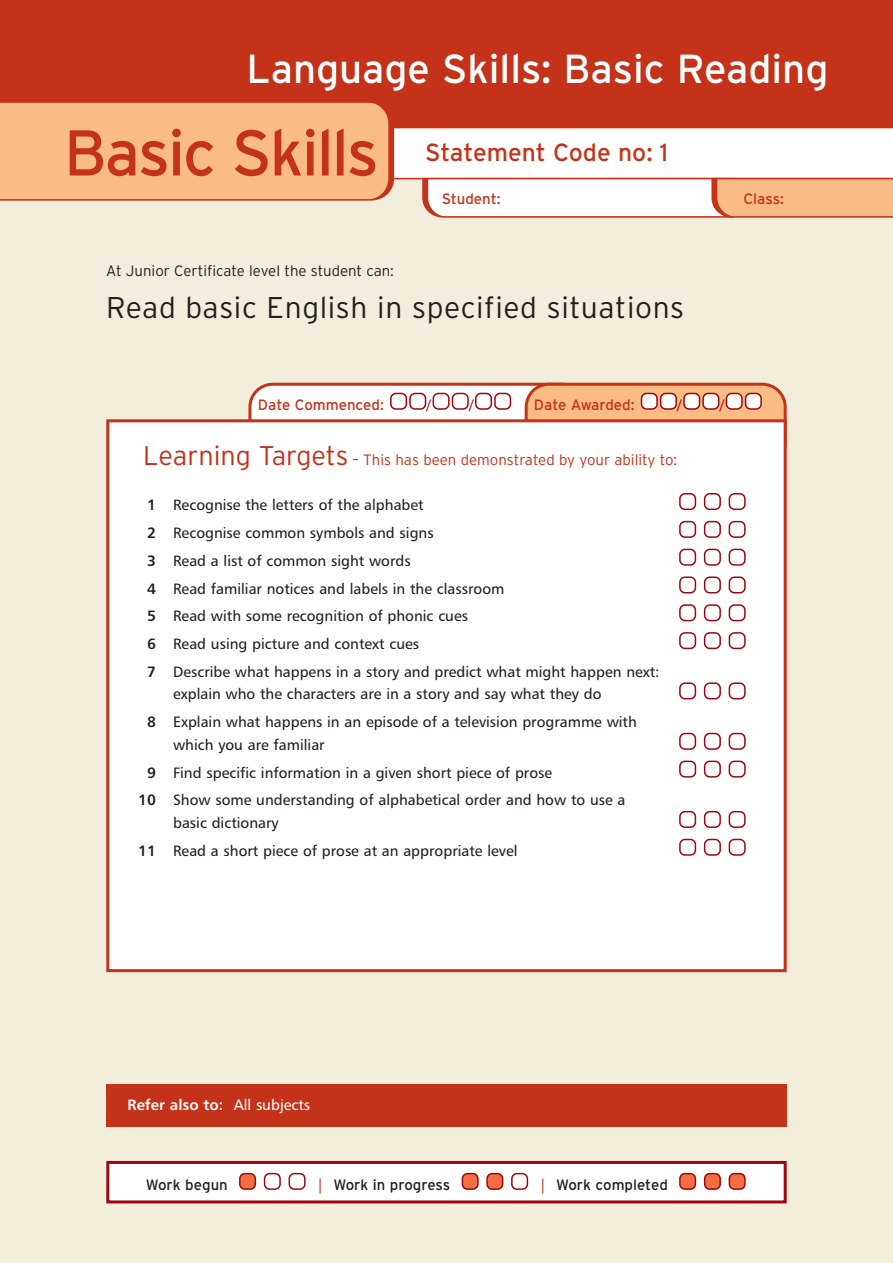
<style>
.page{position:relative;width:893px;height:1263px;background:#f3eddc}
.page>*{position:absolute;margin:0;border:0;box-sizing:border-box;transform-origin:0 0}
.t1{font:64.5px "Interstate";letter-spacing:-.035em;color:#c5321a}
.t2{font:40.5px "Interstate";color:#fff}
.t3{font:300 30px "Interstate";letter-spacing:.02em;color:#231f20}
.t4{font:24.75px "Interstate";color:#c5321a}
.t5{font:15px/27.8px "Humanist 777 BT Roman B";color:#231f20}
.t6{font:300 15px "Interstate";color:#c5321a}
.t7{font:15px "Interstate";color:#c5321a}
.t8{font:300 15px "Interstate";color:#231f20}
.t9{font:15px "Interstate";color:#231f20}
.t10{font:15px "Humanist 777 BT Bold B";color:#fff}
.t11{font:15px "Humanist 777 BT Roman B";color:#9d070d}
.s1{font-size:27px}
.s2{font-family:"Humanist 777 BT Bold B"}
.s3{font-family:"Humanist 777 BT Roman B"}
.s4{font-family:"Humanist 777 BT Roman B";color:#c5321a}
</style>
<div class="page">
<div style="left:0;top:0;width:893px;height:128px;background:#c5321a"></div>
<div style="left:397px;top:128px;width:496px;height:52px;background:#fff"></div>
<svg style="left:419px;top:177px;width:474px;height:41px;background:#f7d3bf"></svg>
<div style="left:0;top:102px;width:397px;height:99px;background:#fbbb85"></div>
<svg style="left:248px;top:383px;width:539px;height:36px;background:#f3c8b3"></svg>
<div style="left:108px;top:421px;width:677px;height:550px;background:#fff"></div>
<svg style="left:729px;top:839px;width:17px;height:17px"></svg>
<svg style="left:704px;top:839px;width:17px;height:17px"></svg>
<svg style="left:679px;top:839px;width:17px;height:17px"></svg>
<svg style="left:729px;top:811px;width:17px;height:17px"></svg>
<svg style="left:704px;top:811px;width:17px;height:17px"></svg>
<svg style="left:679px;top:811px;width:17px;height:17px"></svg>
<svg style="left:729px;top:761px;width:17px;height:17px"></svg>
<svg style="left:704px;top:761px;width:17px;height:17px"></svg>
<svg style="left:679px;top:761px;width:17px;height:17px"></svg>
<svg style="left:729px;top:733px;width:17px;height:17px"></svg>
<svg style="left:704px;top:733px;width:17px;height:17px"></svg>
<svg style="left:679px;top:733px;width:17px;height:17px"></svg>
<svg style="left:729px;top:682px;width:17px;height:17px"></svg>
<svg style="left:704px;top:682px;width:17px;height:17px"></svg>
<svg style="left:679px;top:682px;width:17px;height:17px"></svg>
<svg style="left:729px;top:632px;width:17px;height:17px"></svg>
<svg style="left:704px;top:632px;width:17px;height:17px"></svg>
<svg style="left:679px;top:632px;width:17px;height:17px"></svg>
<svg style="left:729px;top:604px;width:17px;height:17px"></svg>
<svg style="left:704px;top:604px;width:17px;height:17px"></svg>
<svg style="left:679px;top:604px;width:17px;height:17px"></svg>
<svg style="left:729px;top:576px;width:17px;height:17px"></svg>
<svg style="left:704px;top:576px;width:17px;height:17px"></svg>
<svg style="left:679px;top:576px;width:17px;height:17px"></svg>
<svg style="left:729px;top:549px;width:17px;height:17px"></svg>
<svg style="left:704px;top:549px;width:17px;height:17px"></svg>
<svg style="left:679px;top:549px;width:17px;height:17px"></svg>
<svg style="left:729px;top:521px;width:17px;height:17px"></svg>
<svg style="left:704px;top:521px;width:17px;height:17px"></svg>
<svg style="left:679px;top:521px;width:17px;height:17px"></svg>
<svg style="left:729px;top:493px;width:17px;height:17px"></svg>
<svg style="left:704px;top:493px;width:17px;height:17px"></svg>
<svg style="left:679px;top:493px;width:17px;height:17px"></svg>
<div style="left:106px;top:419px;width:681px;height:553px;border:3px solid #c5321a"></div>
<div style="left:106px;top:1084px;width:681px;height:43px;background:#c5321a"></div>
<div style="left:108px;top:1162px;width:677px;height:40px;background:#fff"></div>
<svg style="left:729px;top:1173px;width:17px;height:17px"></svg>
<svg style="left:704px;top:1173px;width:17px;height:17px"></svg>
<svg style="left:679px;top:1173px;width:17px;height:17px"></svg>
<svg style="left:511px;top:1173px;width:17px;height:17px"></svg>
<svg style="left:486px;top:1173px;width:17px;height:17px"></svg>
<svg style="left:462px;top:1173px;width:17px;height:17px"></svg>
<svg style="left:289px;top:1173px;width:17px;height:17px"></svg>
<svg style="left:264px;top:1173px;width:17px;height:17px"></svg>
<svg style="left:239px;top:1173px;width:17px;height:17px"></svg>
<div style="left:106px;top:1161px;width:681px;height:42px;border:3px solid #9d070d"></div>
<h2 class="t2" style="left:247px;top:46px;width:583px">Language Skills: Basic Reading</h2>
<h1 class="t1" style="left:64px;top:116px;width:317px">Basic Skills</h1>
<h3 class="t4" style="left:425px;top:138px;width:245px">Statement Code no: 1</h3>
<p class="t7" style="left:442px;top:190px;width:60px">Student:</p>
<p class="t8" style="left:106px;top:262px;width:289px">At Junior Certificate level the student can:</p>
<h3 class="t3" style="left:106px;top:290px;width:579px">Read basic English in specified situations</h3>
<p class="t7" style="left:743px;top:190px;width:42px">Class:</p>
<p class="t7" style="left:258px;top:396px;width:127px">Date Commenced:</p>
<p class="t11" style="left:427px;top:398px;width:6px">/</p>
<p class="t11" style="left:469px;top:398px;width:6px">/</p>
<p class="t7" style="left:534px;top:396px;width:102px">Date Awarded:</p>
<p class="t11" style="left:678px;top:398px;width:6px">/</p>
<p class="t11" style="left:720px;top:398px;width:6px">/</p>
<p class="t6" style="left:143px;top:451px;width:535px"><span class="s1">Learning Targets</span> – This has been demonstrated by your ability to:</p>
<p class="t5" style="left:147px;top:492px;width:514px"><span class="s2">1</span> Recognise the letters of the alphabet<br><span class="s2">2</span> Recognise common symbols and signs<br><span class="s2">3</span> Read a list of common sight words<br><span class="s2">4</span> Read familiar notices and labels in the classroom<br><span class="s2">5</span> Read with some recognition of phonic cues<br><span class="s2">6</span> Read using picture and context cues<br><span class="s2">7</span> Describe what happens in a story and predict what might happen next:</p>
<p class="t5" style="left:147px;top:681px;width:491px;text-indent:26px">explain who the characters are in a story and say what they do<br><span class="s2">8</span> Explain what happens in an episode of a television programme with</p>
<p class="t5" style="left:173px;top:732px;width:153px">which you are familiar</p>
<p class="t5" style="left:147px;top:760px;width:406px"><span class="s2">9</span> Find specific information in a given short piece of prose</p>
<p class="t5" style="left:138px;top:787px;width:489px"><span class="s2">10</span> Show some understanding of alphabetical order and how to use a</p>
<p class="t5" style="left:138px;top:810px;width:381px;text-indent:35px">basic dictionary<br><span class="s2">11</span> Read a short piece of prose at an appropriate level</p>
<p class="t10" style="left:128px;top:1098px;width:184px">Refer also to: <span class="s3">All subjects</span></p>
<p class="t9" style="left:146px;top:1176px;width:83px">Work begun</p>
<p class="t9" style="left:317px;top:1176px;width:135px"><span class="s4">|</span> Work in progress</p>
<p class="t9" style="left:539px;top:1176px;width:130px"><span class="s4">|</span> Work completed</p>
</div>
